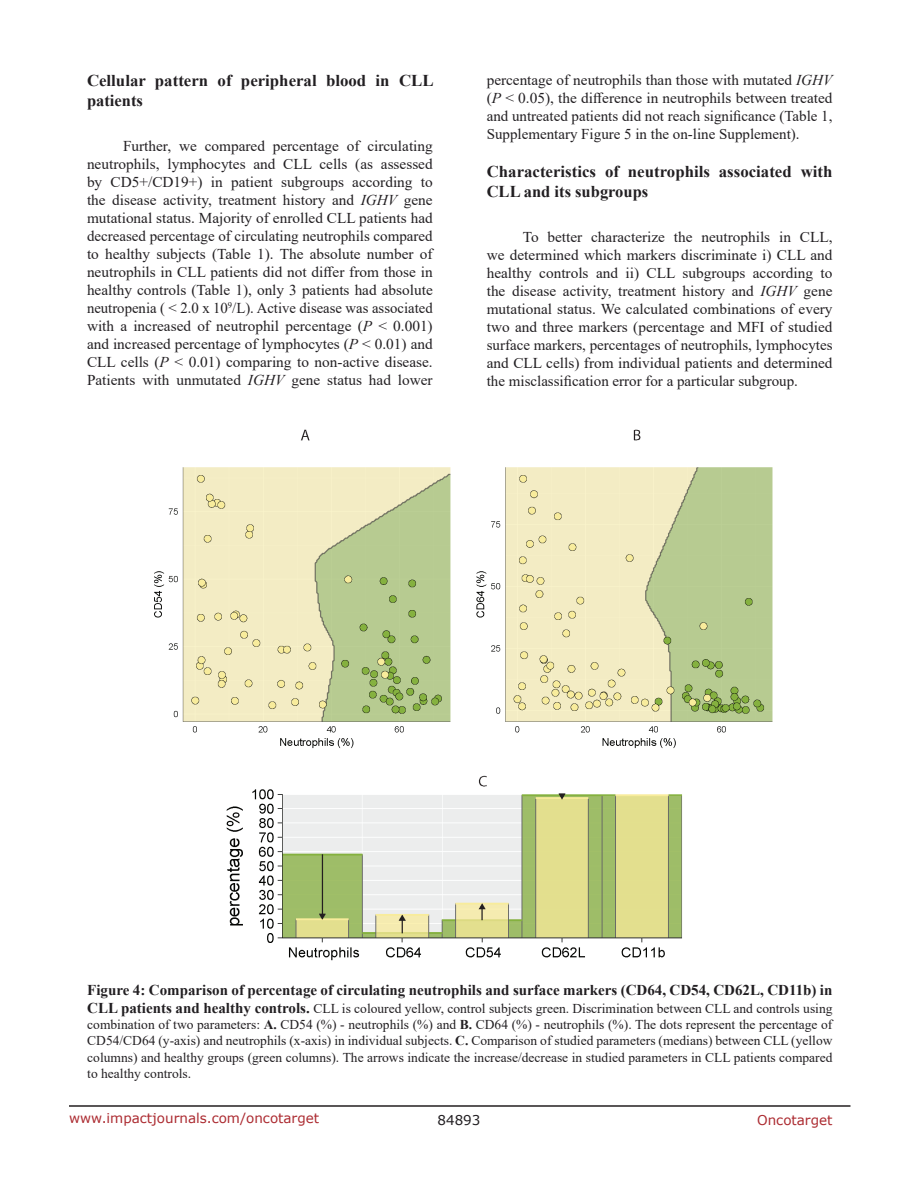
<style>
.page{position:relative;width:918px;height:1188px;background:#fff}
.page>*{position:absolute;margin:0;border:0;box-sizing:border-box;transform-origin:0 0}
.SubHeading{font:700 16.5px/19.8px "Times New Roman";color:#221f22}
.BodyText{font:15px/18px "Times New Roman";color:#221f22;text-align:justify}
.FigureText{font:700 15px "Times New Roman";color:#221f22}
.FigureText-2{font:13.5px/16.2px "Times New Roman";color:#221f22;text-align:justify}
.t1{font:13.5px "Verdana";color:#ac2b31}
.t2{font:13.5px "Verdana";color:#221f22}
.s1{font-style:italic}
.s2{font-weight:700;font-size:15px}
.s3{font-weight:700}
</style>
<div class="page">
<hr style="left:69px;top:1105px;width:781px;height:2px;background:#231f20">
<img style="left:154px;top:429px;width:619px;height:532px">
<p class="SubHeading" style="left:87px;top:70px;width:348px">Cellular pattern of peripheral blood in CLL patients</p>
<p class="BodyText" style="left:87px;top:136px;width:347px;text-indent:36px">Further, we compared percentage of circulating neutrophils, lymphocytes and CLL cells (as assessed by CD5+/CD19+) in patient subgroups according to the disease activity, treatment history and <span class="s1">IGHV</span> gene mutational status. Majority of enrolled CLL patients had decreased percentage of circulating neutrophils compared to healthy subjects (Table 1). The absolute number of neutrophils in CLL patients did not differ from those in healthy controls (Table 1), only 3 patients had absolute neutropenia ( &lt; 2.0 x 10<sup>9</sup>/L). Active disease was associated with a increased of neutrophil percentage (<span class="s1">P</span> &lt; 0.001) and increased percentage of lymphocytes (<span class="s1">P</span> &lt; 0.01) and CLL cells (<span class="s1">P</span> &lt; 0.01) comparing to non-active disease.<br>Patients with unmutated <span class="s1">IGHV</span> gene status had lower</p>
<p class="BodyText" style="left:487px;top:71px;width:347px">percentage of neutrophils than those with mutated <span class="s1">IGHV </span>(<span class="s1">P</span> &lt; 0.05), the difference in neutrophils between treated and untreated patients did not reach significance (Table 1, Supplementary Figure 5 in the on-line Supplement).</p>
<p class="SubHeading" style="left:487px;top:161px;width:347px">Characteristics of neutrophils associated with<br>CLL and its subgroups</p>
<p class="BodyText" style="left:487px;top:228px;width:347px;text-indent:36px">To better characterize the neutrophils in CLL, we determined which markers discriminate i) CLL and healthy controls and ii) CLL subgroups according to the disease activity, treatment history and <span class="s1">IGHV</span> gene mutational status. We calculated combinations of every two and three markers (percentage and MFI of studied surface markers, percentages of neutrophils, lymphocytes and CLL cells) from individual patients and determined the misclassification error for a particular subgroup.</p>
<p class="FigureText" style="left:87px;top:979px;width:747px">Figure 4: Comparison of percentage of circulating neutrophils and surface markers (CD64, CD54, CD62L, CD11b) in</p>
<p class="FigureText-2" style="left:87px;top:1000px;width:747px"><span class="s2">CLL patients and healthy controls.</span> CLL is coloured yellow, control subjects green. Discrimination between CLL and controls using combination of two parameters: <span class="s3">A.</span> CD54 (%) - neutrophils (%) and <span class="s3">B.</span> CD64 (%) - neutrophils (%). The dots represent the percentage of CD54/CD64 (y-axis) and neutrophils (x-axis) in individual subjects. <span class="s3">C.</span> Comparison of studied parameters (medians) between CLL (yellow columns) and healthy groups (green columns). The arrows indicate the increase/decrease in studied parameters in CLL patients compared to healthy controls.</p>
<p class="t1" style="left:69px;top:1109px;width:252px">www.impactjournals.com/oncotarget</p>
<p class="t2" style="left:438px;top:1111px;width:44px">84893</p>
<p class="t1" style="left:757px;top:1111px;width:77px">Oncotarget</p>
</div>
